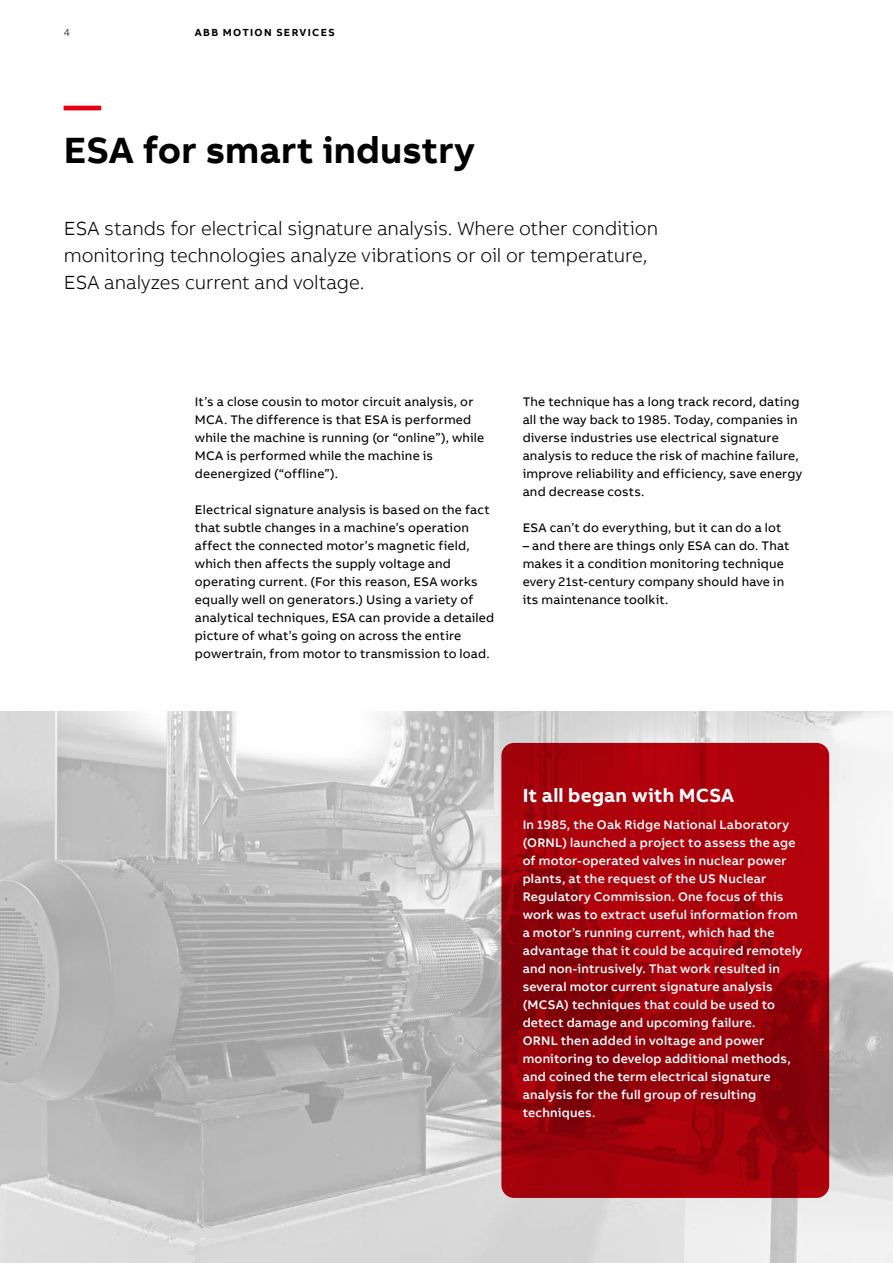
<style>
.page{position:relative;width:893px;height:1263px;background:#fff}
.page>*{position:absolute;margin:0;border:0;box-sizing:border-box;transform-origin:0 0}
.t1{font:700 37.5px "AB Bvoice";color:#000}
.t2{font:700 37.5px "AB Bvoice";color:#e30015}
.t3{font:300 19.5px/27px "AB Bvoice";letter-spacing:-.005em;color:#000}
.t4{font:700 19.5px "AB Bvoice";letter-spacing:.005em;color:#fff}
.t5{font:12.75px/18px "AB Bvoice";letter-spacing:.015em;color:#000}
.t6{font:500 12.75px/18px "AB Bvoice";letter-spacing:.015em;color:#fff}
.t7{font:700 10.5px "AB Bvoice";letter-spacing:.125em;color:#000}
.t8{font:300 10.5px "AB Bvoice";color:#000}
</style>
<div class="page">
<img style="left:0;top:712px;width:893px;height:551px">
<svg style="left:501px;top:743px;width:328px;height:455px;background:#9f020b"></svg>
<p class="t8" style="left:64px;top:26px;width:8px">4</p>
<p class="t7" style="left:195px;top:25px;width:141px">ABB MOTION SERVICES</p>
<h1 class="t2" style="left:64px;top:81px;width:39px">—</h1>
<h1 class="t1" style="left:64px;top:126px;width:413px">ESA for smart industry</h1>
<h2 class="t3" style="left:64px;top:215px;width:596px">ESA stands for electrical signature analysis. Where other condition monitoring technologies analyze vibrations or oil or temperature,<br>ESA analyzes current and voltage.</h2>
<p class="t5" style="left:195px;top:393px;width:291px">It’s a close cousin to motor circuit analysis, or MCA. The difference is that ESA is performed while the machine is running (or “online”), while MCA is performed while the machine is deenergized (“offline”).</p>
<p class="t5" style="left:195px;top:501px;width:301px">Electrical signature analysis is based on the fact that subtle changes in a machine’s operation affect the connected motor’s magnetic field, which then affects the supply voltage and operating current. (For this reason, ESA works equally well on generators.) Using a variety of analytical techniques, ESA can provide a detailed picture of what’s going on across the entire powertrain, from motor to transmission to load.</p>
<p class="t5" style="left:523px;top:393px;width:281px">The technique has a long track record, dating all the way back to 1985. Today, companies in diverse industries use electrical signature analysis to reduce the risk of machine failure, improve reliability and efficiency, save energy and decrease costs.</p>
<p class="t5" style="left:523px;top:519px;width:260px">ESA can’t do everything, but it can do a lot</p>
<p class="t5" style="left:523px;top:537px;width:268px">– and there are things only ESA can do. That makes it a condition monitoring technique every 21st-century company should have in its maintenance toolkit.</p>
<h2 class="t4" style="left:523px;top:783px;width:213px">It all began with MCSA</h2>
<p class="t6" style="left:523px;top:816px;width:281px">In 1985, the Oak Ridge National Laboratory (ORNL) launched a project to assess the age of motor-operated valves in nuclear power plants, at the request of the US Nuclear Regulatory Commission. One focus of this work was to extract useful information from a motor’s running current, which had the advantage that it could be acquired remotely and non-intrusively. That work resulted in several motor current signature analysis (MCSA) techniques that could be used to detect damage and upcoming failure.<br>ORNL then added in voltage and power monitoring to develop additional methods, and coined the term electrical signature analysis for the full group of resulting techniques.</p>
</div>
